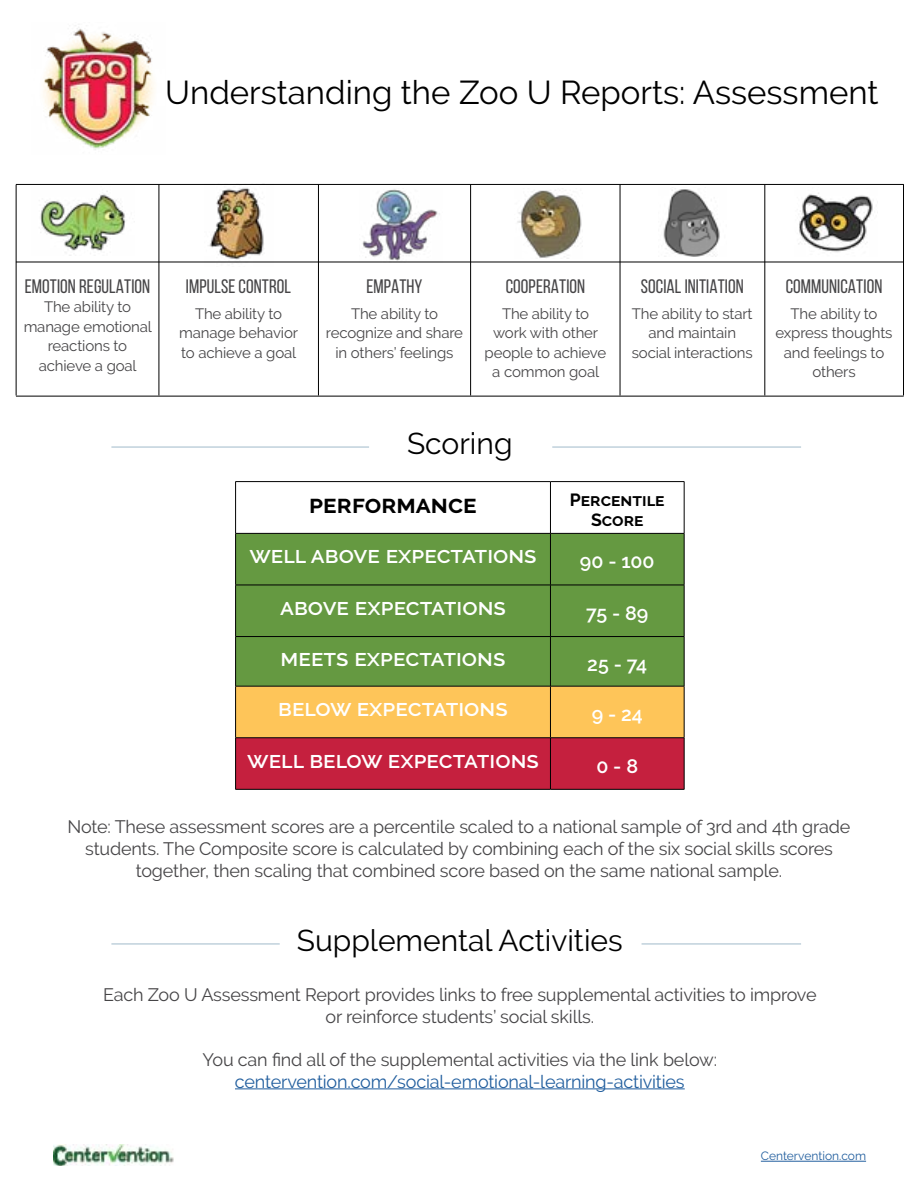
<style>
.page{position:relative;width:918px;height:1188px;background:#fff}
.page>*{position:absolute;margin:0;border:0;box-sizing:border-box;transform-origin:0 0}
.t1{font:33px "Raleway";color:#000}
.t2{font:30px "Raleway";color:#000}
.t3{font:700 25.5px "Raleway";color:#000}
.t4{font:600 23.55px "Raleway";color:#fff}
.t5{font:19.5px "Bebas Neue";letter-spacing:.005em;color:#464547}
.t6{font:600 19.5px "Raleway";color:#fff}
.t7{font:18px/21.6px "Raleway";letter-spacing:-.01em;color:#464547;text-align:center}
.t8{font:18px "Raleway";letter-spacing:-.01em;color:#215e9e}
.t9{font:700 17.55px/19.5px "Raleway";color:#000;text-align:center}
.t10{font:15px/19.5px "Raleway";letter-spacing:-.01em;color:#464547;text-align:center}
.t11{font:12px "Raleway";color:#215e9e}
</style>
<div class="page">
<div style="left:236px;top:534px;width:448px;height:152px;background:#659941"></div>
<svg style="left:236px;top:687px;width:448px;height:102px;background:#e0714b"></svg>
<hr style="left:235px;top:534px;width:1px;height:51px;background:#000">
<hr style="left:550px;top:534px;width:1px;height:51px;background:#000">
<hr style="left:684px;top:534px;width:1px;height:51px;background:#000">
<hr style="left:235px;top:585px;width:315px;height:1px;background:#000">
<hr style="left:235px;top:585px;width:1px;height:51px;background:#000">
<hr style="left:550px;top:585px;width:134px;height:1px;background:#000">
<hr style="left:550px;top:585px;width:1px;height:51px;background:#000">
<hr style="left:684px;top:585px;width:1px;height:51px;background:#000">
<hr style="left:235px;top:636px;width:315px;height:1px;background:#000">
<hr style="left:235px;top:637px;width:1px;height:49px;background:#000">
<hr style="left:550px;top:636px;width:134px;height:1px;background:#000">
<hr style="left:550px;top:637px;width:1px;height:49px;background:#000">
<hr style="left:684px;top:637px;width:1px;height:49px;background:#000">
<hr style="left:235px;top:686px;width:315px;height:1px;background:#000">
<hr style="left:235px;top:686px;width:1px;height:52px;background:#000">
<hr style="left:550px;top:686px;width:134px;height:1px;background:#000">
<hr style="left:550px;top:686px;width:1px;height:52px;background:#000">
<hr style="left:684px;top:686px;width:1px;height:52px;background:#000">
<hr style="left:235px;top:737px;width:315px;height:1px;background:#000">
<hr style="left:235px;top:738px;width:1px;height:51px;background:#000">
<hr style="left:550px;top:737px;width:134px;height:1px;background:#000">
<hr style="left:550px;top:738px;width:1px;height:51px;background:#000">
<hr style="left:684px;top:738px;width:1px;height:51px;background:#000">
<hr style="left:235px;top:789px;width:315px;height:1px;background:#000">
<hr style="left:550px;top:789px;width:134px;height:1px;background:#000">
<hr style="left:235px;top:481px;width:315px;height:1px;background:#000">
<hr style="left:235px;top:482px;width:1px;height:51px;background:#000">
<hr style="left:550px;top:481px;width:134px;height:1px;background:#000">
<hr style="left:550px;top:482px;width:1px;height:51px;background:#000">
<hr style="left:684px;top:482px;width:1px;height:51px;background:#000">
<hr style="left:235px;top:533px;width:315px;height:1px;background:#000">
<hr style="left:550px;top:533px;width:134px;height:1px;background:#000">
<img style="left:43px;top:25px;width:111px;height:125px">
<hr style="left:16px;top:184px;width:888px;height:1px;background:#000">
<hr style="left:16px;top:262px;width:888px;height:1px;background:#000">
<hr style="left:16px;top:396px;width:888px;height:1px;background:#000">
<hr style="left:159px;top:185px;width:1px;height:210px;background:#000">
<hr style="left:16px;top:185px;width:1px;height:210px;background:#000">
<hr style="left:903px;top:184px;width:1px;height:211px;background:#000">
<hr style="left:318px;top:185px;width:1px;height:210px;background:#000">
<hr style="left:470px;top:185px;width:1px;height:210px;background:#000">
<hr style="left:620px;top:185px;width:1px;height:210px;background:#000">
<hr style="left:765px;top:185px;width:1px;height:210px;background:#000">
<hr style="left:235px;top:1088px;width:450px;height:1px;background:#215e9e">
<img style="left:517px;top:190px;width:65px;height:68px">
<img style="left:663px;top:189px;width:57px;height:68px">
<img style="left:798px;top:193px;width:75px;height:59px">
<img style="left:359px;top:189px;width:84px;height:73px">
<img style="left:40px;top:191px;width:86px;height:62px">
<img style="left:205px;top:184px;width:68px;height:79px">
<hr style="left:111px;top:446px;width:258px;height:2px;background:#c0d1dc">
<hr style="left:552px;top:446px;width:249px;height:2px;background:#c0d1dc">
<hr style="left:111px;top:943px;width:169px;height:2px;background:#c0d1dc">
<hr style="left:642px;top:943px;width:159px;height:2px;background:#c0d1dc">
<img style="left:54px;top:1144px;width:120px;height:22px">
<hr style="left:761px;top:1161px;width:105px;height:1px;background:#215e9e">
<h1 class="t1" style="left:165px;top:73px;width:715px">Understanding the Zoo U Reports: Assessment</h1>
<p class="t5" style="left:25px;top:275px;width:127px">EMOTION REGULATION</p>
<p class="t10" style="left:24px;top:297px;width:130px">The ability to manage emotional reactions to achieve a goal</p>
<p class="t5" style="left:186px;top:275px;width:107px">IMPULSE CONTROL</p>
<p class="t10" style="left:179px;top:304px;width:120px">The ability to manage behavior to achieve a goal</p>
<p class="t5" style="left:367px;top:275px;width:58px">EMPATHY</p>
<p class="t10" style="left:326px;top:304px;width:139px">The ability to recognize and share in others’ feelings</p>
<p class="t5" style="left:506px;top:275px;width:81px">COOPERATION</p>
<p class="t10" style="left:485px;top:304px;width:123px">The ability to work with other people to achieve a common goal</p>
<h2 class="t2" style="left:407px;top:426px;width:107px">Scoring</h2>
<p class="t5" style="left:641px;top:275px;width:104px">SOCIAL INITIATION</p>
<p class="t10" style="left:632px;top:304px;width:123px">The ability to start and maintain social interactions</p>
<h3 class="t3" style="left:309px;top:490px;width:169px">performance</h3>
<p class="t9" style="left:570px;top:490px;width:96px">Percentile<br>Score</p>
<h3 class="t4" style="left:249px;top:541px;width:289px">well above expectations</h3>
<p class="t6" style="left:580px;top:550px;width:76px">90 - 100</p>
<h3 class="t4" style="left:280px;top:593px;width:227px">above expectations</h3>
<p class="t6" style="left:586px;top:602px;width:64px">75 - 89</p>
<h3 class="t4" style="left:281px;top:645px;width:226px">meets expectations</h3>
<p class="t6" style="left:587px;top:652px;width:61px">25 - 74</p>
<h3 class="t4" style="left:278px;top:694px;width:231px">below expectations</h3>
<p class="t6" style="left:592px;top:703px;width:53px">9 - 24</p>
<h3 class="t4" style="left:247px;top:746px;width:293px">well below expectations</h3>
<p class="t6" style="left:596px;top:755px;width:43px">0 - 8</p>
<p class="t5" style="left:786px;top:275px;width:98px">COMMUNICATION</p>
<p class="t10" style="left:776px;top:304px;width:119px">The ability to express thoughts and feelings to others</p>
<p class="t7" style="left:68px;top:816px;width:784px">Note: These assessment scores are a percentile scaled to a national sample of 3rd and 4th grade students. The Composite score is calculated by combining each of the six social skills scores together, then scaling that combined score based on the same national sample.</p>
<h2 class="t2" style="left:297px;top:923px;width:327px">Supplemental Activities</h2>
<p class="t7" style="left:103px;top:984px;width:715px">Each Zoo U Assessment Report provides links to free supplemental activities to improve or reinforce students’ social skills.</p>
<p class="t7" style="left:203px;top:1049px;width:516px">You can find all of the supplemental activities via the link below:</p>
<p class="t8" style="left:235px;top:1071px;width:451px">centervention.com/social-emotional-learning-activities</p>
<p class="t11" style="left:761px;top:1149px;width:107px">Centervention.com</p>
</div>
